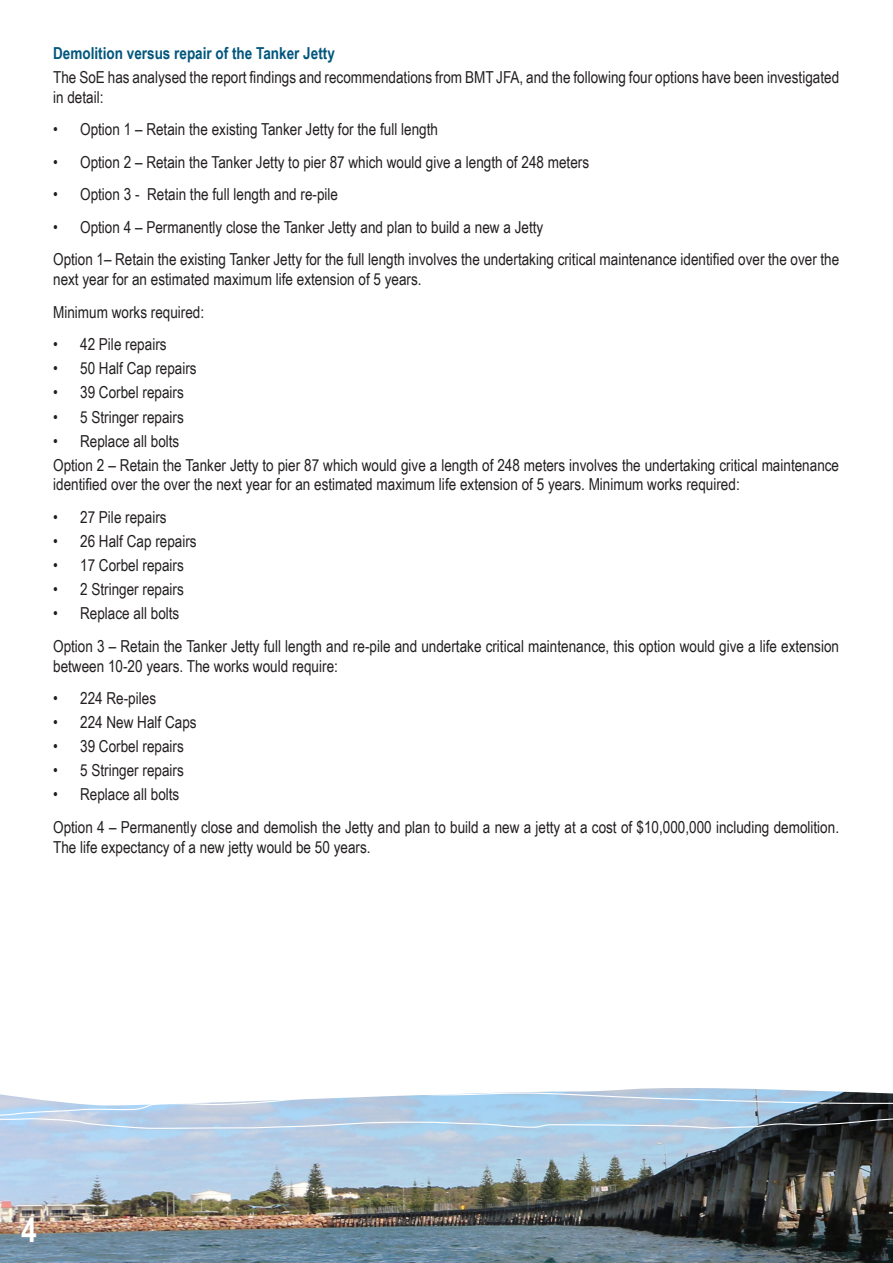
<style>
.page{position:relative;width:893px;height:1263px;background:#fff}
.page>*{position:absolute;margin:0;border:0;box-sizing:border-box;transform-origin:0 0}
.t1{font:700 34.5px "Arial Narrow";color:#fff}
.Body{font:16.5px/19.8px "Arial Narrow";color:#231f20}
.Subtitle{font:700 16.5px "Arial Narrow";color:#00567c}
</style>
<div class="page">
<img style="left:0;top:1088px;width:893px;height:175px">
<svg style="left:0;top:1092px;width:893px;height:37px;background:#aec3d6"></svg>
<p class="Subtitle" style="left:53px;top:40px;width:283px">Demolition versus repair of the Tanker Jetty</p>
<p class="Body" style="left:53px;top:67px;width:787px">The SoE has analysed the report findings and recommendations from BMT JFA, and the following four options have been investigated in detail:</p>
<p class="Body" style="left:53px;top:119px;width:386px">• Option 1 – Retain the existing Tanker Jetty for the full length</p>
<p class="Body" style="left:53px;top:151px;width:537px">• Option 2 – Retain the Tanker Jetty to pier 87 which would give a length of 248 meters</p>
<p class="Body" style="left:53px;top:184px;width:286px">• Option 3 - Retain the full length and re-pile</p>
<p class="Body" style="left:53px;top:217px;width:492px">• Option 4 – Permanently close the Tanker Jetty and plan to build a new a Jetty</p>
<p class="Body" style="left:53px;top:249px;width:787px">Option 1– Retain the existing Tanker Jetty for the full length involves the undertaking critical maintenance identified over the over the next year for an estimated maximum life extension of 5 years.</p>
<p class="Body" style="left:53px;top:301px;width:153px">Minimum works required:</p>
<p class="Body" style="left:53px;top:334px;width:115px">• 42 Pile repairs</p>
<p class="Body" style="left:53px;top:358px;width:145px">• 50 Half Cap repairs</p>
<p class="Body" style="left:53px;top:382px;width:132px">• 39 Corbel repairs</p>
<p class="Body" style="left:53px;top:406px;width:132px">• 5 Stringer repairs</p>
<p class="Body" style="left:53px;top:430px;width:128px">• Replace all bolts</p>
<p class="Body" style="left:53px;top:454px;width:787px">Option 2 – Retain the Tanker Jetty to pier 87 which would give a length of 248 meters involves the undertaking critical maintenance identified over the over the next year for an estimated maximum life extension of 5 years. Minimum works required:</p>
<p class="Body" style="left:53px;top:507px;width:115px">• 27 Pile repairs</p>
<p class="Body" style="left:53px;top:531px;width:145px">• 26 Half Cap repairs</p>
<p class="Body" style="left:53px;top:555px;width:132px">• 17 Corbel repairs</p>
<p class="Body" style="left:53px;top:579px;width:132px">• 2 Stringer repairs</p>
<p class="Body" style="left:53px;top:603px;width:128px">• Replace all bolts</p>
<p class="Body" style="left:53px;top:635px;width:787px">Option 3 – Retain the Tanker Jetty full length and re-pile and undertake critical maintenance, this option would give a life extension between 10-20 years. The works would require:</p>
<p class="Body" style="left:53px;top:688px;width:104px">• 224 Re-piles</p>
<p class="Body" style="left:53px;top:712px;width:145px">• 224 New Half Caps</p>
<p class="Body" style="left:53px;top:736px;width:132px">• 39 Corbel repairs</p>
<p class="Body" style="left:53px;top:760px;width:132px">• 5 Stringer repairs</p>
<p class="Body" style="left:53px;top:784px;width:128px">• Replace all bolts</p>
<p class="Body" style="left:53px;top:817px;width:787px">Option 4 – Permanently close and demolish the Jetty and plan to build a new a jetty at a cost of $10,000,000 including demolition.<br>The life expectancy of a new jetty would be 50 years.</p>
<h1 class="t1" style="left:21px;top:1203px;width:17px">4</h1>
</div>
